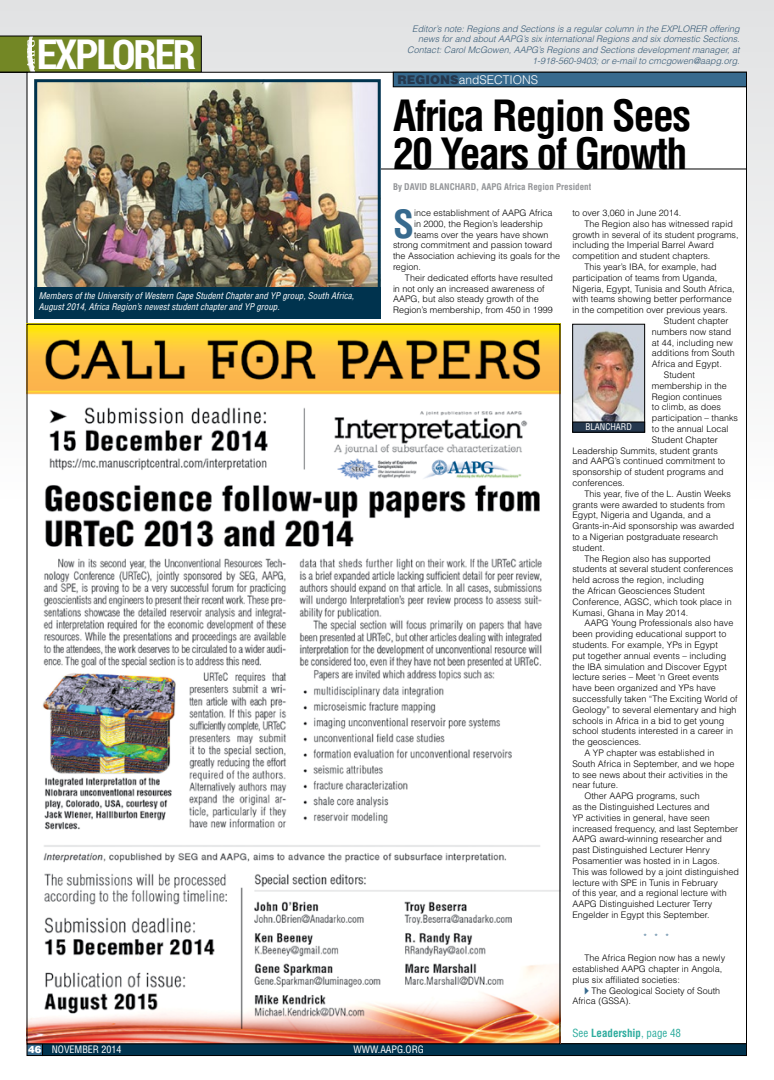
<style>
.page{position:relative;width:774px;height:1080px;background:#fff}
.page>*{position:absolute;margin:0;border:0;box-sizing:border-box;transform-origin:0 0}
.t1{font:700 condensed 42px/38px "Helvetica";letter-spacing:-.04em;color:#000}
.t2{font:700 41px "Roboto Condensed";letter-spacing:-.05em;color:#fff}
.t3{font:700 condensed 37.8px "Helvetica";color:#376a8e}
.t4{font:300 12px "Helvetica";color:#fff}
.t5{font:condensed 11px "Helvetica";color:#2dac9e}
.t6{font:condensed 10px "Helvetica";color:#fff}
.t7{font:300 9px/10.8px "Helvetica";color:#000}
.t8{font:italic 300 9px/10.8px "Helvetica";color:#385b76;text-align:right}
.t9{font:italic condensed 9px/10.8px "Helvetica";color:#fff}
.t10{font:700 condensed 9px "Helvetica";color:#939598}
.t11{font:condensed 9px "Helvetica";color:#fff}
.t12{font:300 9px "Helvetica";color:#376a8e}
.s1{font-weight:900;color:#25384e}
.s2{color:#376a8e}
.s3{font-weight:700}
.s4{font-weight:900;font-stretch:normal}
</style>
<div class="page">
<div style="left:0;top:0;width:774px;height:504px;background:linear-gradient(to bottom,#dee0e1,#f7f7f6)"></div>
<div style="left:27px;top:1044px;width:16px;height:12px;background:#376a8e"></div>
<div style="left:27px;top:1043px;width:16px;height:13px;border:1px solid #000"></div>
<div style="left:27px;top:72px;width:720px;height:972px;background:#fff;border:1px solid #000"></div>
<div style="left:43px;top:1044px;width:703px;height:12px;background:#00334e"></div>
<div style="left:42px;top:1043px;width:705px;height:13px;border:1px solid #000"></div>
<svg style="left:0;top:36px;width:202px;height:37px;background:#708329"></svg>
<hr style="left:380px;top:169px;width:367px;height:1px;background:#000">
<img style="left:29px;top:326px;width:529px;height:716px">
<div style="left:393px;top:72px;width:353px;height:15px;background:#376a8e"></div>
<div style="left:393px;top:72px;width:354px;height:15px;border:1px solid #000"></div>
<img style="left:38px;top:83px;width:339px;height:204px">
<div style="left:34px;top:79px;width:347px;height:239px;border:3px solid #00334e"></div>
<div style="left:34px;top:287px;width:347px;height:31px;background:#00334e"></div>
<img style="left:574px;top:326px;width:69px;height:96px">
<div style="left:572px;top:324px;width:73px;height:108px;border:1px solid #000"></div>
<div style="left:573px;top:422px;width:72px;height:10px;background:#25384e"></div>
<div style="left:572px;top:422px;width:73px;height:10px;border:1px solid #000"></div>
<h2 class="t2" style="left:37px;top:25px;width:161px">EXPLORER</h2>
<p class="t9" style="left:39px;top:290px;width:317px">Members of the University of Western Cape Student Chapter and YP group, South Africa,<br>August 2014, Africa Region’s newest student chapter and YP group.</p>
<p class="t8" style="left:407px;top:23px;width:334px">Editor’s note: Regions and Sections is a regular column in the EXPLORER offering news for and about AAPG’s six international Regions and six domestic Sections.<br>Contact: Carol McGowen, AAPG’s Regions and Sections development manager, at 1-918-560-9403; or e-mail to cmcgowen@aapg.org.</p>
<h1 class="t1" style="left:393px;top:96px;width:300px">Africa Region Sees<br>20 Years of Growth</h1>
<h3 class="t3" style="left:393px;top:201px;width:23px">S</h3>
<p class="t7" style="left:414px;top:207px;width:140px">ince establishment of AAPG Africa</p>
<h3 class="t4" style="left:397px;top:72px;width:142px"><span class="s1">REGIONS</span>andSECTIONS</h3>
<p class="t10" style="left:393px;top:181px;width:200px">By DAVID BLANCHARD, AAPG Africa Region President</p>
<p class="t7" style="left:572px;top:207px;width:111px">to over 3,060 in June 2014.</p>
<p class="t7" style="left:584px;top:218px;width:150px">The Region also has witnessed rapid</p>
<p class="t7" style="left:572px;top:229px;width:168px">growth in several of its student programs,</p>
<p class="t7" style="left:572px;top:240px;width:143px">including the Imperial Barrel Award</p>
<p class="t7" style="left:572px;top:250px;width:140px">competition and student chapters.</p>
<p class="t7" style="left:584px;top:261px;width:134px">This year’s IBA, for example, had</p>
<p class="t7" style="left:572px;top:272px;width:147px">participation of teams from Uganda,</p>
<p class="t7" style="left:572px;top:283px;width:164px">Nigeria, Egypt, Tunisia and South Africa,</p>
<p class="t7" style="left:572px;top:294px;width:161px">with teams showing better performance</p>
<p class="t7" style="left:572px;top:304px;width:157px">in the competition over previous years.</p>
<p class="t7" style="left:664px;top:315px;width:66px">Student chapter</p>
<p class="t7" style="left:652px;top:326px;width:81px">numbers now stand</p>
<p class="t7" style="left:652px;top:337px;width:83px">at 44, including new</p>
<p class="t7" style="left:652px;top:348px;width:84px">additions from South</p>
<p class="t7" style="left:652px;top:358px;width:72px">Africa and Egypt.</p>
<p class="t7" style="left:664px;top:369px;width:33px">Student</p>
<p class="t7" style="left:652px;top:380px;width:77px">membership in the</p>
<p class="t7" style="left:652px;top:391px;width:72px">Region continues</p>
<p class="t7" style="left:652px;top:402px;width:71px">to climb, as does</p>
<p class="t7" style="left:652px;top:412px;width:88px">participation – thanks</p>
<p class="t7" style="left:652px;top:423px;width:78px">to the annual Local</p>
<p class="t7" style="left:652px;top:434px;width:68px">Student Chapter</p>
<p class="t7" style="left:572px;top:445px;width:147px">Leadership Summits, student grants</p>
<p class="t7" style="left:572px;top:456px;width:154px">and AAPG’s continued commitment to</p>
<p class="t7" style="left:572px;top:466px;width:153px">sponsorship of student programs and</p>
<p class="t7" style="left:572px;top:477px;width:54px">conferences.</p>
<p class="t7" style="left:584px;top:488px;width:148px">This year, five of the L. Austin Weeks</p>
<p class="t7" style="left:572px;top:499px;width:154px">grants were awarded to students from</p>
<p class="t7" style="left:572px;top:510px;width:140px">Egypt, Nigeria and Uganda, and a</p>
<p class="t7" style="left:572px;top:520px;width:163px">Grants-in-Aid sponsorship was awarded</p>
<p class="t7" style="left:572px;top:531px;width:147px">to a Nigerian postgraduate research</p>
<p class="t7" style="left:572px;top:542px;width:34px">student.</p>
<p class="t7" style="left:584px;top:553px;width:128px">The Region also has supported</p>
<p class="t7" style="left:572px;top:564px;width:162px">students at several student conferences</p>
<p class="t7" style="left:572px;top:574px;width:133px">held across the region, including</p>
<p class="t7" style="left:572px;top:585px;width:134px">the African Geosciences Student</p>
<p class="t7" style="left:572px;top:596px;width:161px">Conference, AGSC, which took place in</p>
<p class="t7" style="left:572px;top:607px;width:118px">Kumasi, Ghana in May 2014.</p>
<p class="t7" style="left:584px;top:618px;width:151px">AAPG Young Professionals also have</p>
<p class="t7" style="left:572px;top:628px;width:156px">been providing educational support to</p>
<p class="t7" style="left:572px;top:639px;width:147px">students. For example, YPs in Egypt</p>
<p class="t7" style="left:572px;top:650px;width:156px">put together annual events – including</p>
<p class="t7" style="left:572px;top:661px;width:156px">the IBA simulation and Discover Egypt</p>
<p class="t7" style="left:572px;top:672px;width:148px">lecture series – Meet ‘n Greet events</p>
<p class="t7" style="left:572px;top:682px;width:145px">have been organized and YPs have</p>
<p class="t7" style="left:572px;top:693px;width:167px">successfully taken “The Exciting World of</p>
<p class="t7" style="left:572px;top:704px;width:166px">Geology” to several elementary and high</p>
<p class="t7" style="left:572px;top:715px;width:154px">schools in Africa in a bid to get young</p>
<p class="t7" style="left:572px;top:726px;width:162px">school students interested in a career in</p>
<p class="t7" style="left:572px;top:736px;width:71px">the geosciences.</p>
<p class="t7" style="left:584px;top:747px;width:132px">A YP chapter was established in</p>
<p class="t7" style="left:572px;top:758px;width:164px">South Africa in September, and we hope</p>
<p class="t7" style="left:572px;top:769px;width:157px">to see news about their activities in the</p>
<p class="t7" style="left:572px;top:780px;width:47px">near future.</p>
<p class="t7" style="left:584px;top:790px;width:117px">Other AAPG programs, such</p>
<p class="t7" style="left:572px;top:801px;width:139px">as the Distinguished Lectures and</p>
<p class="t7" style="left:572px;top:812px;width:139px">YP activities in general, have seen</p>
<p class="t7" style="left:572px;top:823px;width:167px">increased frequency, and last September</p>
<p class="t7" style="left:572px;top:834px;width:151px">AAPG award-winning researcher and</p>
<p class="t7" style="left:572px;top:844px;width:139px">past Distinguished Lecturer Henry</p>
<p class="t7" style="left:572px;top:855px;width:149px">Posamentier was hosted in in Lagos.</p>
<p class="t7" style="left:572px;top:866px;width:168px">This was followed by a joint distinguished</p>
<p class="t7" style="left:572px;top:877px;width:147px">lecture with SPE in Tunis in February</p>
<p class="t7" style="left:572px;top:888px;width:156px">of this year, and a regional lecture with</p>
<p class="t7" style="left:572px;top:898px;width:142px">AAPG Distinguished Lecturer Terry</p>
<p class="t7" style="left:572px;top:909px;width:139px">Engelder in Egypt this September.</p>
<p class="t12" style="left:643px;top:931px;width:27px">* * *</p>
<p class="t7" style="left:572px;top:952px;width:155px;text-indent:12px">The Africa Region now has a newly established AAPG chapter in Angola, plus six affiliated societies:</p>
<p class="t7" style="left:572px;top:985px;width:149px;text-indent:12px"><span class="s2">◆</span> The Geological Society of South<br>Africa (GSSA).</p>
<p class="t7" style="left:414px;top:218px;width:130px">in 2000, the Region’s leadership</p>
<p class="t7" style="left:414px;top:229px;width:136px">teams over the years have shown</p>
<p class="t7" style="left:393px;top:240px;width:161px">strong commitment and passion toward</p>
<p class="t7" style="left:393px;top:250px;width:169px">the Association achieving its goals for the</p>
<p class="t7" style="left:393px;top:261px;width:29px">region.</p>
<p class="t7" style="left:405px;top:272px;width:149px">Their dedicated efforts have resulted</p>
<p class="t7" style="left:393px;top:283px;width:153px">in not only an increased awareness of</p>
<p class="t7" style="left:393px;top:294px;width:147px">AAPG, but also steady growth of the</p>
<p class="t7" style="left:393px;top:304px;width:161px">Region’s membership, from 450 in 1999</p>
<p class="t11" style="left:585px;top:421px;width:48px">BLANCHARD</p>
<p class="t5" style="left:572px;top:1026px;width:110px">See <span class="s3">Leadership</span>, page 48</p>
<p class="t6" style="left:28px;top:1043px;width:95px"><span class="s4">46</span> NOVEMBER 2014</p>
<p class="t6" style="left:354px;top:1043px;width:72px">WWW.AAPG.ORG</p>
</div>
